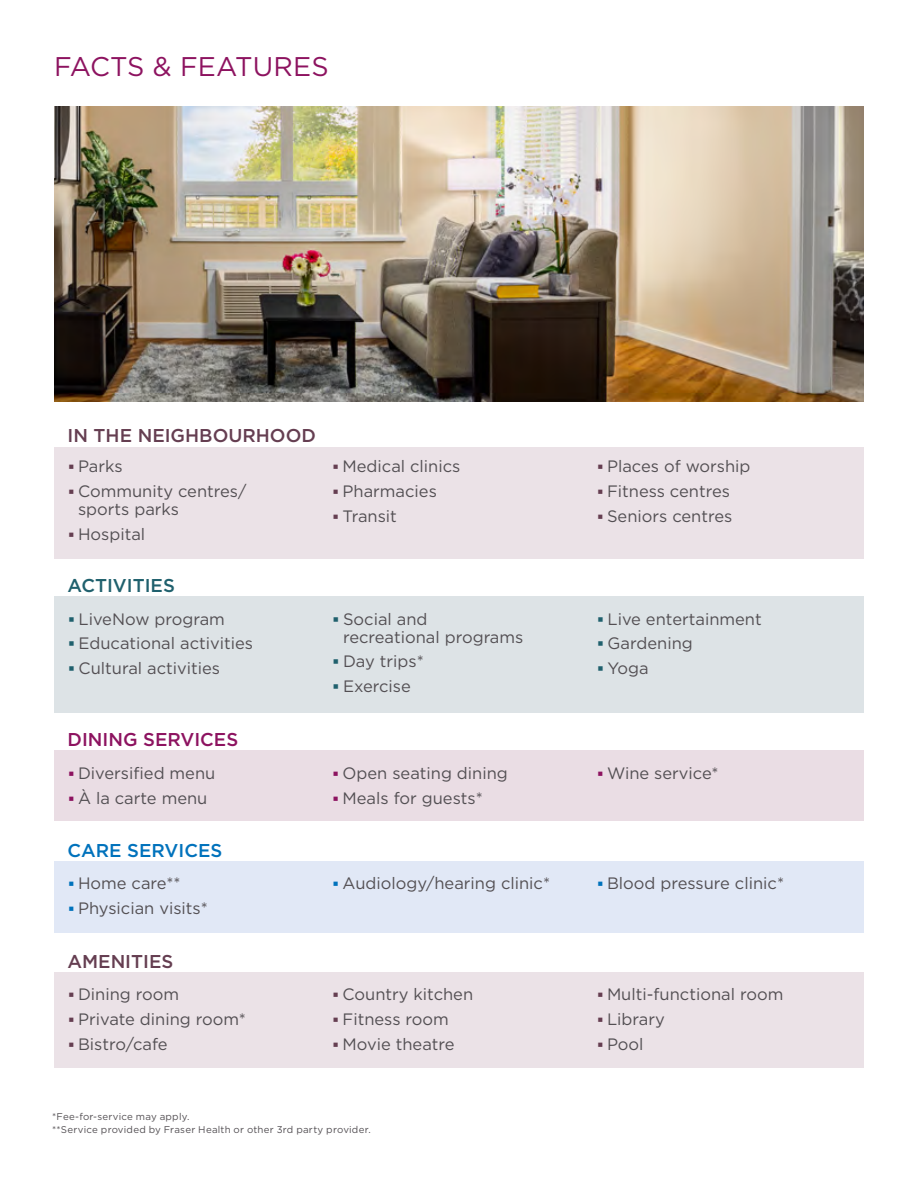
<style>
.page{position:relative;width:918px;height:1188px;background:#fff}
.page>*{position:absolute;margin:0;border:0;box-sizing:border-box;transform-origin:0 0}
.t1{font:27px "Gotham HTF";letter-spacing:.005em;color:#8d1360}
.t2{font:500 18.6px "Gotham HTF";color:#653e51}
.t3{font:500 18.6px "Gotham HTF";color:#8d1360}
.t4{font:500 18.6px "Gotham HTF";color:#0072bc}
.t5{font:500 18.6px "Gotham HTF";color:#1f606d}
.t6{font:16.5px "Gotham HTF";color:#534f53}
.t7{font:9.75px/13.5px "Gotham HTF";letter-spacing:.025em;color:#534f53}
</style>
<div class="page">
<div style="left:54px;top:596px;width:810px;height:116px;background:#dde3e6"></div>
<div style="left:54px;top:972px;width:810px;height:96px;background:#ebe2e7"></div>
<div style="left:54px;top:861px;width:810px;height:71px;background:#e1e8f6"></div>
<div style="left:54px;top:750px;width:810px;height:71px;background:#eadde4"></div>
<div style="left:54px;top:447px;width:810px;height:111px;background:#ebe2e7"></div>
<img style="left:54px;top:107px;width:810px;height:294px">
<h1 class="t1" style="left:54px;top:52px;width:276px">FACTS &amp; FEATURES</h1>
<p class="t2" style="left:68px;top:424px;width:250px">IN THE NEIGHBOURHOOD</p>
<p class="t6" style="left:78px;top:457px;width:46px">Parks</p>
<p class="t6" style="left:343px;top:457px;width:119px">Medical clinics</p>
<p class="t6" style="left:607px;top:457px;width:145px">Places of worship</p>
<p class="t6" style="left:78px;top:482px;width:170px">Community centres/</p>
<p class="t6" style="left:343px;top:482px;width:96px">Pharmacies</p>
<p class="t6" style="left:607px;top:482px;width:125px">Fitness centres</p>
<p class="t6" style="left:78px;top:500px;width:103px">sports parks</p>
<p class="t6" style="left:343px;top:507px;width:56px">Transit</p>
<p class="t6" style="left:607px;top:507px;width:127px">Seniors centres</p>
<p class="t6" style="left:78px;top:525px;width:69px">Hospital</p>
<p class="t5" style="left:68px;top:575px;width:109px">ACTIVITIES</p>
<p class="t6" style="left:79px;top:610px;width:148px">LiveNow program</p>
<p class="t6" style="left:343px;top:610px;width:86px">Social and</p>
<p class="t6" style="left:608px;top:610px;width:156px">Live entertainment</p>
<p class="t6" style="left:343px;top:628px;width:182px">recreational programs</p>
<p class="t6" style="left:79px;top:634px;width:176px">Educational activities</p>
<p class="t6" style="left:608px;top:634px;width:87px">Gardening</p>
<p class="t6" style="left:343px;top:652px;width:82px">Day trips*</p>
<p class="t6" style="left:79px;top:659px;width:143px">Cultural activities</p>
<p class="t6" style="left:608px;top:659px;width:43px">Yoga</p>
<p class="t6" style="left:343px;top:677px;width:69px">Exercise</p>
<p class="t3" style="left:68px;top:729px;width:172px">DINING SERVICES</p>
<p class="t6" style="left:78px;top:764px;width:139px">Diversifed menu</p>
<p class="t6" style="left:343px;top:764px;width:167px">Open seating dining</p>
<p class="t6" style="left:607px;top:764px;width:113px">Wine service*</p>
<p class="t6" style="left:78px;top:789px;width:131px">À la carte menu</p>
<p class="t6" style="left:343px;top:789px;width:142px">Meals for guests*</p>
<p class="t4" style="left:68px;top:840px;width:156px">CARE SERVICES</p>
<p class="t6" style="left:78px;top:874px;width:104px">Home care**</p>
<p class="t6" style="left:343px;top:874px;width:209px">Audiology/hearing clinic*</p>
<p class="t6" style="left:607px;top:874px;width:179px">Blood pressure clinic*</p>
<p class="t6" style="left:78px;top:899px;width:131px">Physician visits*</p>
<p class="t2" style="left:68px;top:951px;width:107px">AMENITIES</p>
<p class="t6" style="left:78px;top:985px;width:103px">Dining room</p>
<p class="t6" style="left:343px;top:985px;width:132px">Country kitchen</p>
<p class="t6" style="left:607px;top:985px;width:178px">Multi-functional room</p>
<p class="t6" style="left:78px;top:1010px;width:169px">Private dining room*</p>
<p class="t6" style="left:343px;top:1010px;width:108px">Fitness room</p>
<p class="t6" style="left:607px;top:1010px;width:59px">Library</p>
<p class="t6" style="left:78px;top:1035px;width:91px">Bistro/cafe</p>
<p class="t6" style="left:343px;top:1035px;width:114px">Movie theatre</p>
<p class="t6" style="left:607px;top:1035px;width:38px">Pool</p>
<p class="t7" style="left:52px;top:1110px;width:320px">*Fee-for-service may apply.<br>**Service provided by Fraser Health or other 3rd party provider.</p>
</div>
